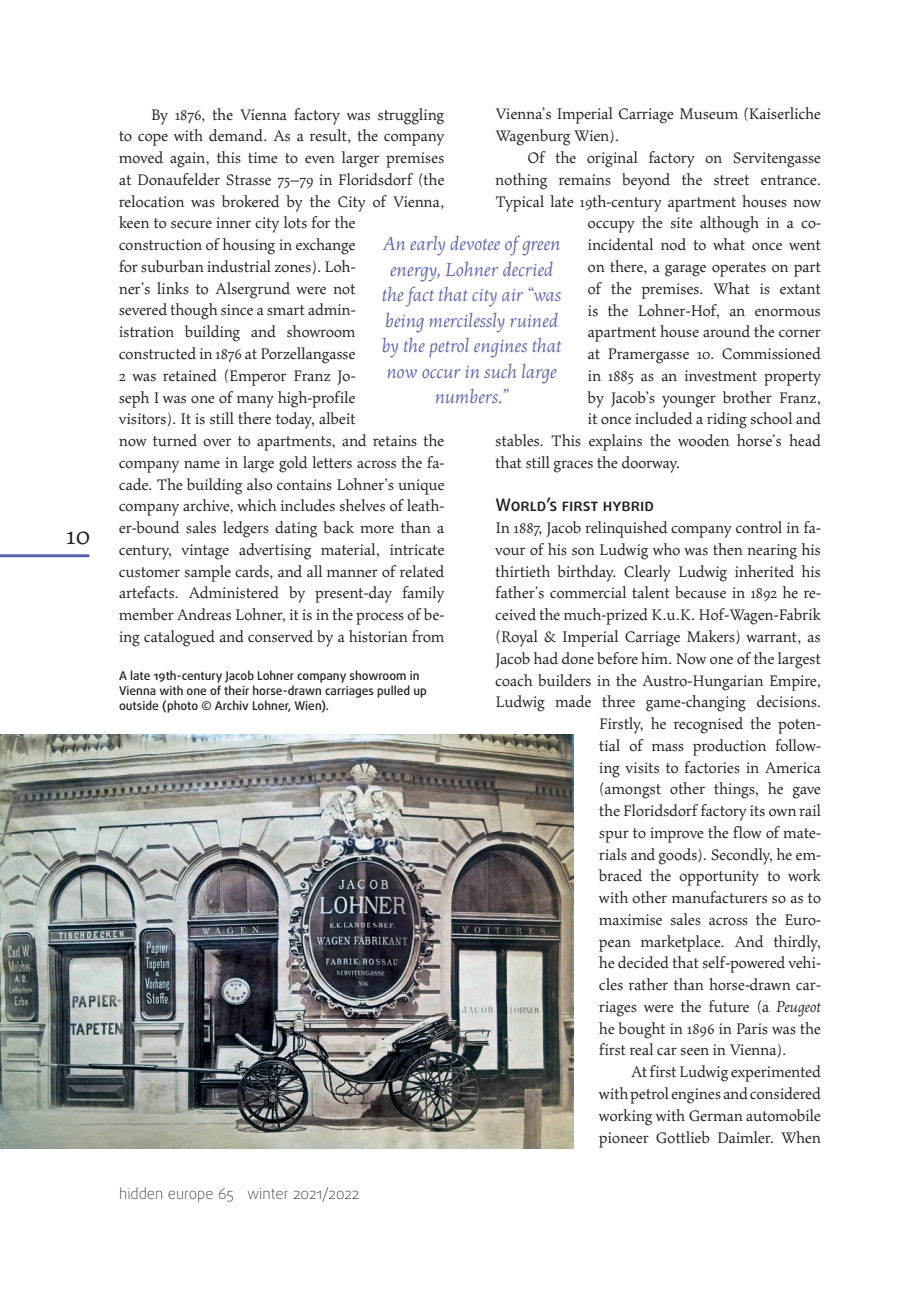
<style>
.page{position:relative;width:919px;height:1289px;background:#fff}
.page>*{position:absolute;margin:0;border:0;box-sizing:border-box;transform-origin:0 0}
.t1{font:30px "Maiola Pro";color:#231f20}
.t2{font:italic 21px/25.5px "Maiola Pro";color:#5862ab;text-align:center}
.t3{font:17.25px/21.8px "Maiola Pro";color:#231f20}
.t4{font:500 17.25px "Daxline Pro";color:#231f20}
.t5{font:100 15px "Daxline Pro";color:#231f20}
.t6{font:500 12px/15px "Daxline Pro";color:#231f20}
.s1{font-style:italic}
</style>
<div class="page">
<hr style="left:0;top:554px;width:89px;height:3px;background:#5862ab">
<img style="left:0;top:734px;width:573px;height:414px">
<h1 class="t1" style="left:67px;top:514px;width:25px">10</h1>
<p class="t3" style="left:119px;top:102px;width:327px;text-indent:32px">By 1876, the Vienna factory was struggling to cope with demand. As a result, the company moved again, this time to even larger premises at Donaufelder Strasse 75–79 in Floridsdorf (the relocation was brokered by the City of Vienna, keen to secure inner city lots for the<br>construction of housing in exchange<br>for suburban industrial zones). Loh-<br>ner’s links to Alsergrund were not<br>severed though since a smart admin-<br>istration building and showroom<br>constructed in 1876 at Porzellangasse<br>2 was retained (Emperor Franz Jo-<br>seph I was one of many high-profile<br>visitors). It is still there today, albeit<br>now turned over to apartments, and retains the company name in large gold letters across the fa&shy;cade. The building also contains Lohner’s unique company archive, which includes shelves of leath&shy;er-bound sales ledgers dating back more than a century, vintage advertising material, intricate customer sample cards, and all manner of related artefacts. Administered by present-day family member Andreas Lohner, it is in the process of be&shy;ing catalogued and conserved by a historian from</p>
<p class="t3" style="left:495px;top:102px;width:327px">Vienna’s Imperial Carriage Museum (Kaiserliche<br>Wagenburg Wien).</p>
<p class="t3" style="left:527px;top:146px;width:295px">Of the original factory on Servitengasse</p>
<p class="t3" style="left:495px;top:168px;width:327px">nothing remains beyond the street entrance.</p>
<p class="t3" style="left:495px;top:190px;width:327px">Typical late 19th-century apartment houses now</p>
<p class="t3" style="left:588px;top:211px;width:234px">occupy the site although in a co-</p>
<p class="t3" style="left:588px;top:233px;width:235px">incidental nod to what once went</p>
<p class="t3" style="left:588px;top:255px;width:234px">on there, a garage operates on part</p>
<p class="t3" style="left:588px;top:277px;width:234px">of the premises. What is extant</p>
<p class="t3" style="left:588px;top:298px;width:234px">is the Lohner-Hof, an enormous</p>
<p class="t3" style="left:588px;top:320px;width:235px">apartment house around the corner</p>
<p class="t3" style="left:588px;top:342px;width:234px">at Pramergasse 10. Commissioned</p>
<p class="t3" style="left:588px;top:364px;width:234px">in 1885 as an investment property</p>
<p class="t3" style="left:588px;top:385px;width:234px">by Jacob’s younger brother Franz,</p>
<p class="t3" style="left:588px;top:407px;width:234px">it once included a riding school and</p>
<p class="t3" style="left:495px;top:429px;width:327px">stables. This explains the wooden horse’s head</p>
<p class="t3" style="left:495px;top:451px;width:186px">that still graces the doorway.</p>
<p class="t4" style="left:495px;top:494px;width:160px">World’s first hybrid</p>
<p class="t3" style="left:495px;top:516px;width:327px">In 1887, Jacob relinquished company control in fa-</p>
<p class="t3" style="left:495px;top:538px;width:327px">vour of his son Ludwig who was then nearing his</p>
<p class="t3" style="left:495px;top:559px;width:327px">thirtieth birthday. Clearly Ludwig inherited his</p>
<p class="t3" style="left:495px;top:581px;width:327px">father’s commercial talent because in 1892 he re-</p>
<p class="t3" style="left:495px;top:603px;width:327px">ceived the much-prized K.u.K. Hof-Wagen-Fabrik</p>
<p class="t3" style="left:495px;top:625px;width:327px">(Royal &amp; Imperial Carriage Makers) warrant, as</p>
<p class="t3" style="left:495px;top:646px;width:327px">Jacob had done before him. Now one of the largest</p>
<p class="t3" style="left:495px;top:668px;width:327px">coach builders in the Austro-Hungarian Empire,</p>
<p class="t3" style="left:495px;top:690px;width:327px">Ludwig made three game-changing decisions.</p>
<p class="t3" style="left:599px;top:712px;width:223px">Firstly, he recognised the poten-</p>
<p class="t3" style="left:599px;top:733px;width:223px">tial of mass production follow-</p>
<p class="t3" style="left:599px;top:755px;width:223px">ing visits to factories in America</p>
<p class="t3" style="left:599px;top:777px;width:223px">(amongst other things, he gave</p>
<p class="t3" style="left:599px;top:799px;width:223px">the Floridsdorf factory its own rail</p>
<p class="t3" style="left:599px;top:820px;width:223px">spur to improve the flow of mate-</p>
<p class="t3" style="left:599px;top:842px;width:223px">rials and goods). Secondly, he em-</p>
<p class="t3" style="left:599px;top:864px;width:223px">braced the opportunity to work</p>
<p class="t3" style="left:599px;top:886px;width:223px">with other manufacturers so as to</p>
<p class="t3" style="left:599px;top:907px;width:223px">maximise sales across the Euro-</p>
<p class="t3" style="left:599px;top:929px;width:223px">pean marketplace. And thirdly,</p>
<p class="t3" style="left:599px;top:951px;width:223px">he decided that self-powered vehi-</p>
<p class="t3" style="left:599px;top:973px;width:223px">cles rather than horse-drawn car-</p>
<p class="t3" style="left:599px;top:994px;width:223px">riages were the future (a <span class="s1">Peugeot</span></p>
<p class="t3" style="left:599px;top:1016px;width:223px">he bought in 1896 in Paris was the</p>
<p class="t3" style="left:599px;top:1038px;width:189px">first real car seen in Vienna).</p>
<p class="t3" style="left:631px;top:1060px;width:191px">At first Ludwig experimented</p>
<p class="t3" style="left:599px;top:1081px;width:223px">with petrol engines and considered</p>
<p class="t3" style="left:599px;top:1103px;width:223px">working with German automobile</p>
<p class="t3" style="left:599px;top:1125px;width:223px">pioneer Gottlieb Daimler. When</p>
<p class="t2" style="left:382px;top:230px;width:181px">An early devotee of green energy, Lohner decried the fact that city air “was being mercilessly ruined by the petrol engines that now occur in such large numbers.”</p>
<p class="t6" style="left:119px;top:668px;width:309px">A late 19th-century Jacob Lohner company showroom in<br>Vienna with one of their horse-drawn carriages pulled up outside (photo © Archiv Lohner, Wien).</p>
<p class="t5" style="left:119px;top:1183px;width:242px">hidden europe 65 winter 2021/2022</p>
</div>
